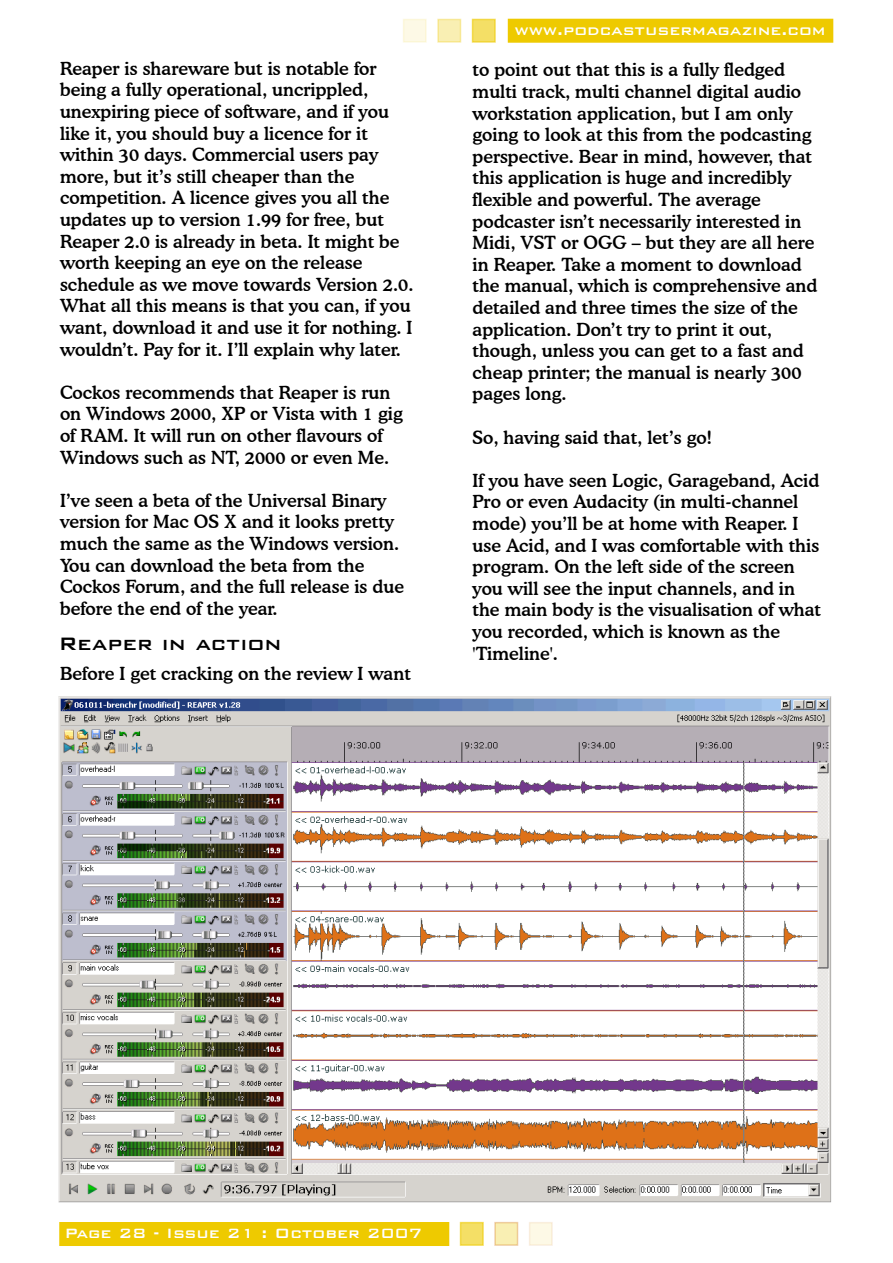
<style>
.page{position:relative;width:893px;height:1263px;background:#fff}
.page>*{position:absolute;margin:0;border:0;box-sizing:border-box;transform-origin:0 0}
.t1{font:500 24px "Bank Gothic BT";letter-spacing:-.025em;color:#000}
.t2{font:500 18px/21.6px "Cooper BT";letter-spacing:-.03em;color:#000}
.t3{font:500 18px "Cooper BT";letter-spacing:-.05em;color:#000}
.t4{font:500 18px "Bank Gothic BT";letter-spacing:.025em;color:#fff}
.t5{font:500 18px "Bank Gothic BT";color:#fff}
</style>
<div class="page">
<img style="left:58px;top:696px;width:773px;height:506px">
<div style="left:508px;top:19px;width:324px;height:23px;background:#eeca00"></div>
<div style="left:508px;top:19px;width:325px;height:24px;border:2px solid #eeca00"></div>
<div style="left:472px;top:19px;width:23px;height:23px;background:#f4df66"></div>
<div style="left:472px;top:19px;width:24px;height:24px;border:2px solid #eeca00"></div>
<div style="left:438px;top:19px;width:22px;height:23px;background:#f9efb3"></div>
<div style="left:404px;top:19px;width:22px;height:23px;background:#fdf9e6"></div>
<div style="left:60px;top:1223px;width:388px;height:22px;background:#eeca00"></div>
<div style="left:59px;top:1222px;width:390px;height:24px;border:2px solid #eeca00"></div>
<div style="left:460px;top:1222px;width:23px;height:23px;background:#eeca00;opacity:.6"></div>
<div style="left:495px;top:1222px;width:23px;height:23px;background:#f9efb3"></div>
<div style="left:530px;top:1222px;width:22px;height:23px;background:#fdf9e6"></div>
<p class="t2" style="left:60px;top:57px;width:358px">Re ape r is sh are w are butis notable for<br>be ing a fully ope rational, uncripple d,<br>une xpiring pie ce ofsoftw are , and ifyou<br>lik e it, you sh ould buy a lice nce for it<br>w ith in 30 days. Com m e rcialuse rs pay<br>m ore , butit’s stillch e ape r th an th e<br>com pe tition. A lice nce give s you allth e update s up to ve rsion 1.9 9 for fre e , but<br>Re ape r 2.0 is alre ady in be ta. Itm igh tbe<br>w orth k eepingan eye on th e release<br>sch e dule as w e m ove tow ards Ve rsion 2.0.<br>W h atallth is m e ans is th atyou can, ifyou w ant, dow nload itand use itfor noth ing. I w ouldn’t. Pay for it. I’lle xplain w h y late r.</p>
<p class="t2" style="left:60px;top:381px;width:345px">Cock os re com m e nds th atRe ape r is run on W indow s 2000, XPor Vista w ith 1 gig ofRAM. Itw illrun on oth e r flavours of W indow s such as NT, 2000 or e ve n Me .</p>
<p class="t2" style="left:60px;top:489px;width:341px">I’ve se e n a be ta ofth e Unive rsalBinary ve rsion for Mac O S X and itlook s pre tty m uch th e sam e as th e W indow s ve rsion.<br>You can dow nload th e be ta from th e Cock os Forum , and th e fullre le ase is due be fore th e e nd ofth e ye ar.</p>
<h1 class="t1" style="left:58px;top:630px;width:225px">Reaper in action</h1>
<p class="t3" style="left:60px;top:662px;width:357px">Be fore Ige tcrack ing on th e re vie w Iw ant</p>
<p class="t4" style="left:514px;top:20px;width:312px">www.podcastusermagazine.com</p>
<p class="t2" style="left:472px;top:59px;width:345px">to pointoutth atth is is a fully fle dge d<br>m ulti track , m ulti ch anne ldigitalaudio<br>w ork station application, butIam only going to look atth is from th e podcasting pe rspe ctive . Be ar in m ind, h ow e ve r, th at th is application is h uge and incre dibly<br>fle xible and pow e rful. Th e ave rage podcaste r isn’tne ce ssarily inte re ste d in Midi, VST or O GG –butth e y are allh e re in Re ape r. Tak e a m om e ntto dow nload th e m anual, w h ich is com pre h e nsive and de taile d and th re e tim e s th e size ofth e application. Don’ttry to printitout,<br>th ough , unle ss you can ge tto a fastand ch e ap printe r;th e m anualis ne arly 300 page s long.</p>
<p class="t3" style="left:472px;top:426px;width:242px">So, h aving said th at, le t’s go!</p>
<p class="t2" style="left:472px;top:469px;width:354px">Ifyou h ave se e n Logic, Garage band, Acid Pro or e ve n Audacity (in m ulti-ch anne l m ode )you’llbe ath om e w ith Re ape r. I use Acid, and Iw as com fortable w ith th is program . O n th e le ftside ofth e scre e n you w illse e th e inputch anne ls, and in<br>th e m ain body is th e visualisation ofw h at you re corde d, w h ich is k now n as th e</p>
<p class="t2" style="left:472px;top:642px;width:87px">'Tim e line '.</p>
<p class="t5" style="left:64px;top:1223px;width:360px">Page 28 - Issue 21 : October 2007</p>
</div>
